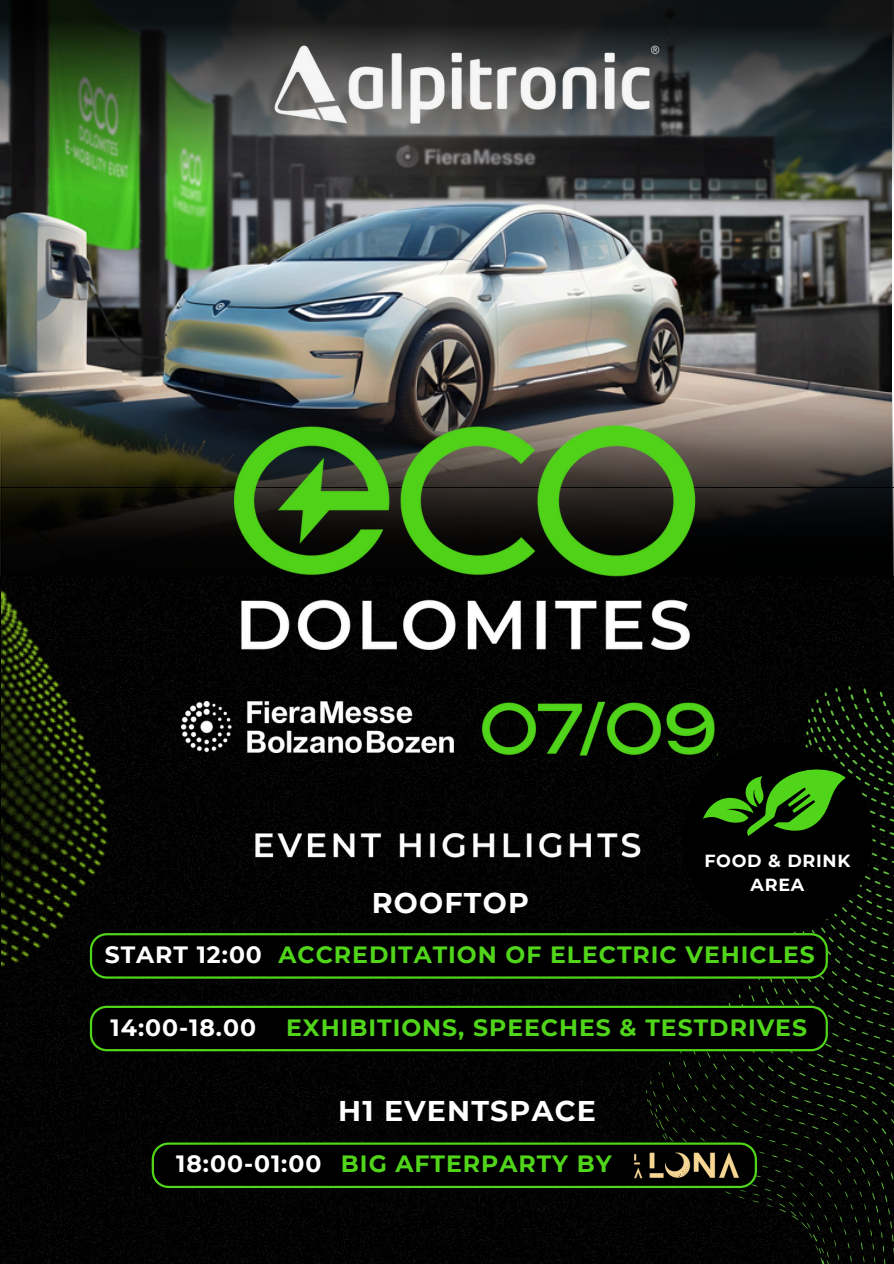
<style>
.page{position:relative;width:894px;height:1264px;background:#fff}
.page>*{position:absolute;margin:0;border:0;box-sizing:border-box;transform-origin:0 0}
.t1{font:700 28.5px "Montserrat";letter-spacing:.04em;color:#fff}
.t2{font:700 23.55px "Montserrat";letter-spacing:.04em;color:#51d51b}
.t3{font:700 23.55px "Montserrat";letter-spacing:.04em;color:#fff}
.t4{font:700 17.55px/24.2px "Montserrat";letter-spacing:.04em;color:#fff;text-align:center}
.s1{color:#fff}
</style>
<div class="page">
<img style="left:0;top:0;width:893px;height:487px">
<div style="left:0;top:577px;width:645px;height:686px;background:#020201"></div>
<img style="left:2px;top:385px;width:175px;height:842px">
<svg style="left:645px;top:311px;width:248px;height:952px;background:#1d1d19"></svg>
<img style="left:235px;top:417px;width:464px;height:233px">
<img style="left:260px;top:32px;width:413px;height:106px">
<img style="left:476px;top:692px;width:241px;height:69px">
<img style="left:181px;top:701px;width:273px;height:51px">
<img style="left:2px;top:833px;width:891px;height:33px">
<svg style="left:151px;top:1142px;width:605px;height:45px;background:#071402"></svg>
<img style="left:622px;top:1146px;width:119px;height:38px">
<svg style="left:90px;top:933px;width:737px;height:45px;background:#071202"></svg>
<svg style="left:90px;top:1005px;width:737px;height:46px;background:#071302"></svg>
<div style="left:682px;top:742px;width:190px;height:191px;background:#000;border-radius:50%"></div>
<svg style="left:702px;top:764px;width:143px;height:72px"></svg>
<p class="t1" style="left:372px;top:885px;width:158px">ROOFTOP</p>
<p class="t4" style="left:704px;top:848px;width:147px">FOOD &amp; DRINK<br>AREA</p>
<p class="t2" style="left:105px;top:940px;width:711px"><span class="s1">START 12:00</span> ACCREDITATION OF ELECTRIC VEHICLES</p>
<p class="t3" style="left:111px;top:1012px;width:147px">14:00-18.00</p>
<p class="t2" style="left:286px;top:1012px;width:522px">EXHIBITIONS, SPEECHES &amp; TESTDRIVES</p>
<p class="t1" style="left:338px;top:1092px;width:259px">H1 EVENTSPACE</p>
<p class="t2" style="left:176px;top:1149px;width:437px"><span class="s1">18:00-01:00</span> BIG AFTERPARTY BY</p>
</div>
